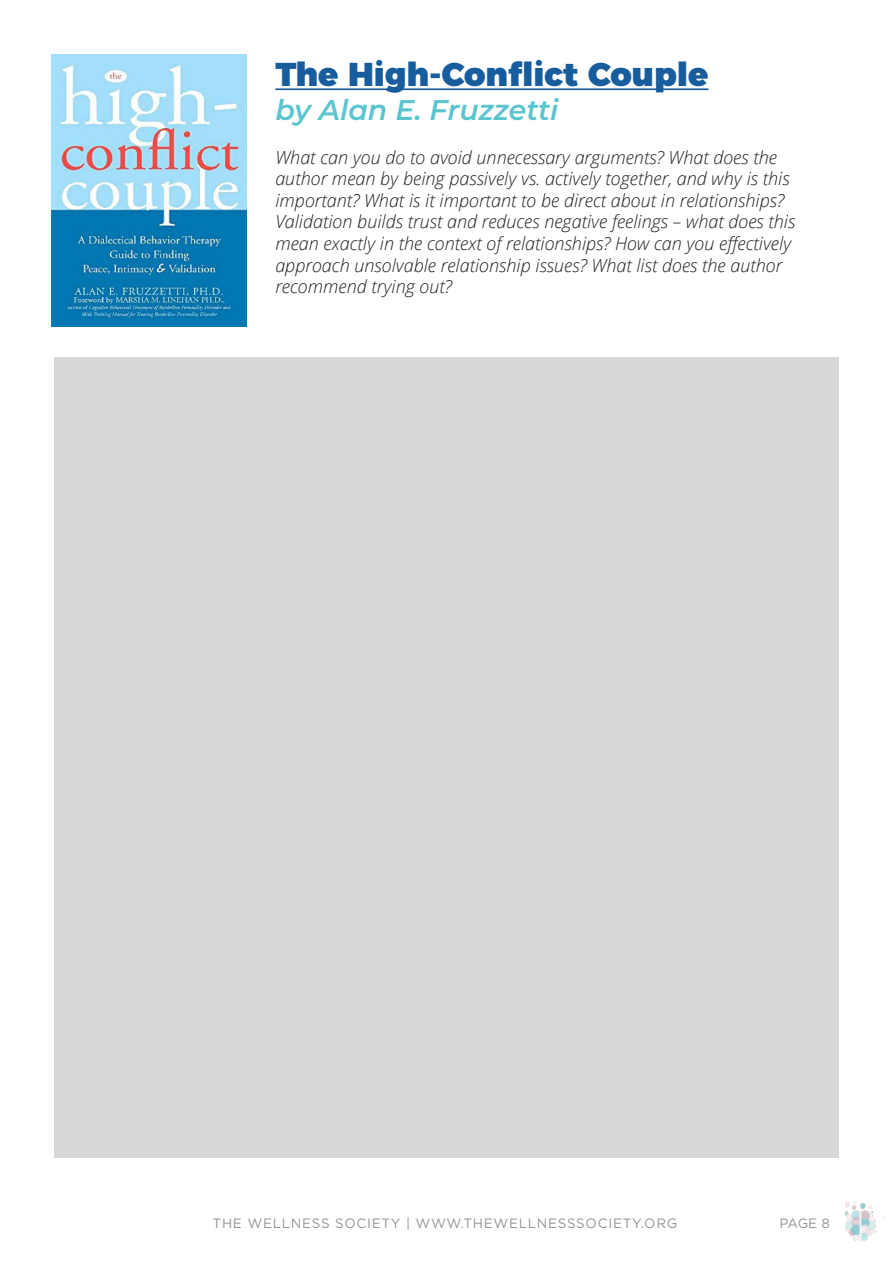
<style>
.page{position:relative;width:893px;height:1263px;background:#fff}
.page>*{position:absolute;margin:0;border:0;box-sizing:border-box;transform-origin:0 0}
.t1{font:900 33px "Montserrat";color:#175d9e}
.t2{font:italic 600 28.5px "Montserrat";color:#5ac4cf}
.t3{font:italic 300 18px/21.6px "Open Sans";color:#231f20}
.t4{font:13.5px "Gotham";letter-spacing:.05em;color:#939598}
</style>
<div class="page">
<img style="left:845px;top:1201px;width:32px;height:41px">
<img style="left:52px;top:54px;width:195px;height:273px">
<hr style="left:275px;top:88px;width:433px;height:2px;background:#175d9e">
<div style="left:54px;top:357px;width:785px;height:800px;background:#d7d9d9"></div>
<p class="t1" style="left:275px;top:46px;width:435px">The High-Conflict Couple</p>
<p class="t2" style="left:275px;top:90px;width:285px">by Alan E. Fruzzetti</p>
<p class="t3" style="left:275px;top:146px;width:503px">What can you do to avoid unnecessary arguments? What does the</p>
<p class="t3" style="left:275px;top:167px;width:516px">author mean by being passively vs. actively together, and why is this important? What is it important to be direct about in relationships?</p>
<p class="t3" style="left:275px;top:210px;width:522px">Validation builds trust and reduces negative feelings – what does this mean exactly in the context of relationships? How can you effectively</p>
<p class="t3" style="left:275px;top:254px;width:509px">approach unsolvable relationship issues? What list does the author</p>
<p class="t3" style="left:275px;top:275px;width:178px">recommend trying out?</p>
<p class="t4" style="left:213px;top:1214px;width:466px">THE WELLNESS SOCIETY | WWW.THEWELLNESSSOCIETY.ORG</p>
<p class="t4" style="left:779px;top:1214px;width:52px">PAGE 8</p>
</div>
